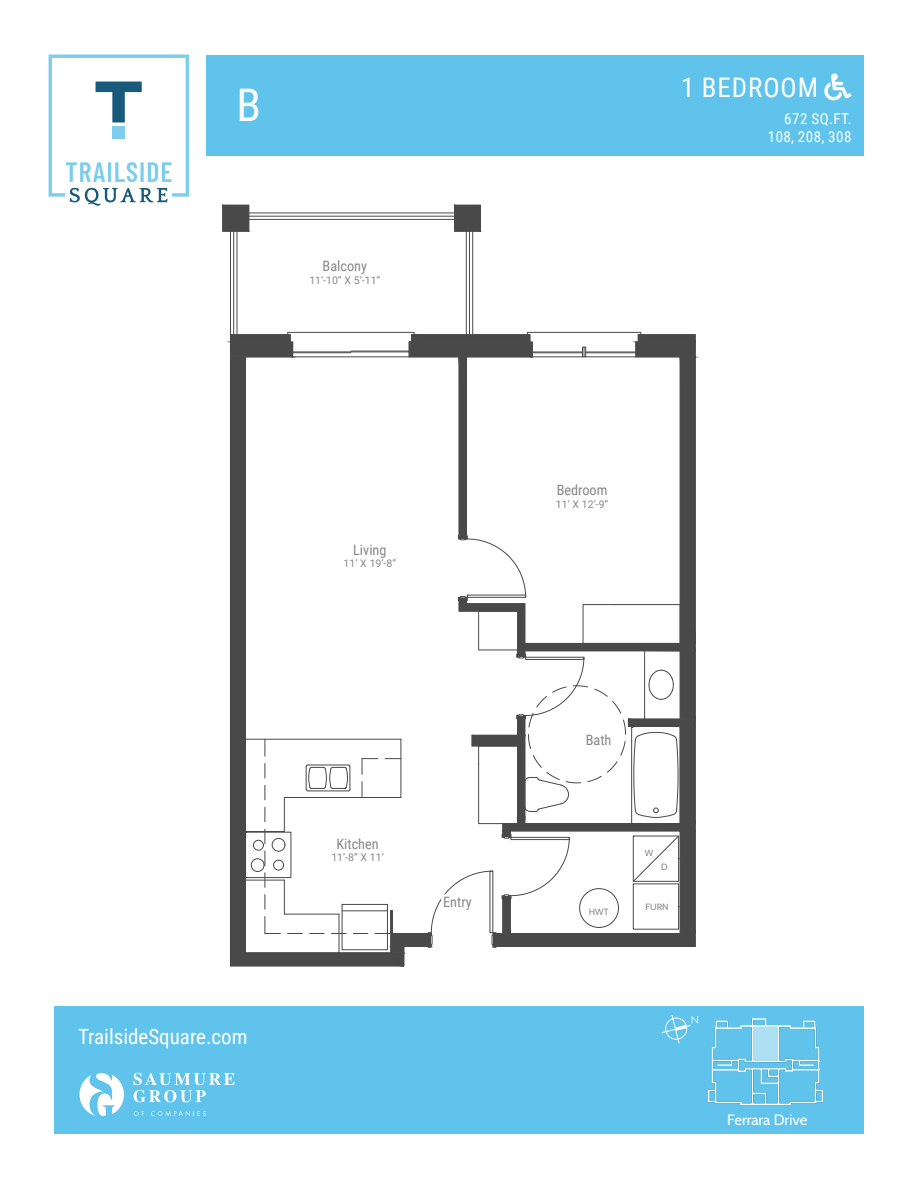
<style>
.page{position:relative;width:918px;height:1188px;background:#fff}
.page>*{position:absolute;margin:0;border:0;box-sizing:border-box;transform-origin:0 0}
.Unit_List{font:45px "Roboto Condensed";color:#fff}
.Unit_List-2{font:27px "Roboto Condensed";letter-spacing:.035em;color:#fff}
.t1{font:21px "Roboto Condensed";color:#fff}
.Unit_List-3{font:15px "Roboto Condensed";letter-spacing:.035em;color:#fff}
.t2{font:15px "Cabin";letter-spacing:-.005em;color:#fff}
.floorplan_labels{font:14.25px "Roboto Condensed";color:#888787}
.floorplan_labels-2{font:10.5px "Roboto";color:#888787}
.floorplan_labels-3{font:9px "Cabin";color:#888787}
</style>
<div class="page">
<div style="left:54px;top:1007px;width:810px;height:127px;background:#5fc3eb"></div>
<div style="left:206px;top:55px;width:658px;height:101px;background:#5fc3eb"></div>
<svg style="left:662px;top:1015px;width:36px;height:29px"></svg>
<svg style="left:49px;top:55px;width:140px;height:151px"></svg>
<div style="left:112px;top:126px;width:13px;height:13px;background:#7dcdef"></div>
<svg style="left:134px;top:1111px;width:10px;height:5px"></svg>
<svg style="left:151px;top:1111px;width:55px;height:5px"></svg>
<svg style="left:80px;top:1073px;width:44px;height:43px"></svg>
<svg style="left:134px;top:1073px;width:101px;height:29px"></svg>
<hr style="left:249px;top:213px;width:206px;height:1px;background:#494949">
<hr style="left:230px;top:231px;width:1px;height:104px;background:#494949">
<hr style="left:233px;top:231px;width:1px;height:104px;background:#494949">
<hr style="left:237px;top:231px;width:1px;height:104px;background:#494949">
<hr style="left:472px;top:231px;width:1px;height:104px;background:#494949">
<hr style="left:469px;top:231px;width:1px;height:104px;background:#494949">
<hr style="left:466px;top:231px;width:1px;height:104px;background:#494949">
<hr style="left:249px;top:216px;width:206px;height:1px;background:#494949">
<hr style="left:249px;top:219px;width:206px;height:1px;background:#494949">
<svg style="left:222px;top:205px;width:27px;height:27px"></svg>
<svg style="left:454px;top:205px;width:27px;height:27px"></svg>
<div style="left:223px;top:205px;width:26px;height:26px;border:1px solid #494949"></div>
<svg style="left:230px;top:332px;width:466px;height:635px"></svg>
<img style="left:709px;top:1019px;width:114px;height:86px">
<div style="left:753px;top:1027px;width:26px;height:34px;background:#aee0f4"></div>
<p class="Unit_List" style="left:236px;top:74px;width:26px">B</p>
<p class="floorplan_labels" style="left:323px;top:256px;width:46px">Balcony</p>
<p class="floorplan_labels-2" style="left:309px;top:273px;width:72px">11’-10” X 5’-11”</p>
<p class="floorplan_labels" style="left:353px;top:540px;width:35px">Living</p>
<p class="floorplan_labels-2" style="left:344px;top:556px;width:54px">11’ X 19’-8”</p>
<h3 class="t1" style="left:78px;top:1022px;width:171px">TrailsideSquare.com</h3>
<p class="floorplan_labels" style="left:336px;top:834px;width:44px">Kitchen</p>
<p class="floorplan_labels-2" style="left:331px;top:850px;width:54px">11’-8” X 11’</p>
<p class="floorplan_labels" style="left:443px;top:892px;width:30px">Entry</p>
<p class="Unit_List-2" style="left:681px;top:69px;width:172px">1 BEDROOM ●</p>
<p class="Unit_List-3" style="left:784px;top:108px;width:69px">672 SQ.FT.</p>
<p class="Unit_List-3" style="left:768px;top:126px;width:85px">108, 208, 308</p>
<p class="floorplan_labels" style="left:557px;top:480px;width:52px">Bedroom</p>
<p class="floorplan_labels-2" style="left:556px;top:497px;width:54px">11’ X 12’-9”</p>
<p class="floorplan_labels" style="left:586px;top:730px;width:27px">Bath</p>
<p class="floorplan_labels-3" style="left:589px;top:905px;width:21px">HWT</p>
<p class="floorplan_labels-3" style="left:645px;top:846px;width:10px">W</p>
<p class="floorplan_labels-3" style="left:661px;top:860px;width:8px">D</p>
<p class="floorplan_labels-3" style="left:645px;top:900px;width:24px">FURN</p>
<h3 class="t2" style="left:727px;top:1108px;width:82px">Ferrara Drive</h3>
</div>
